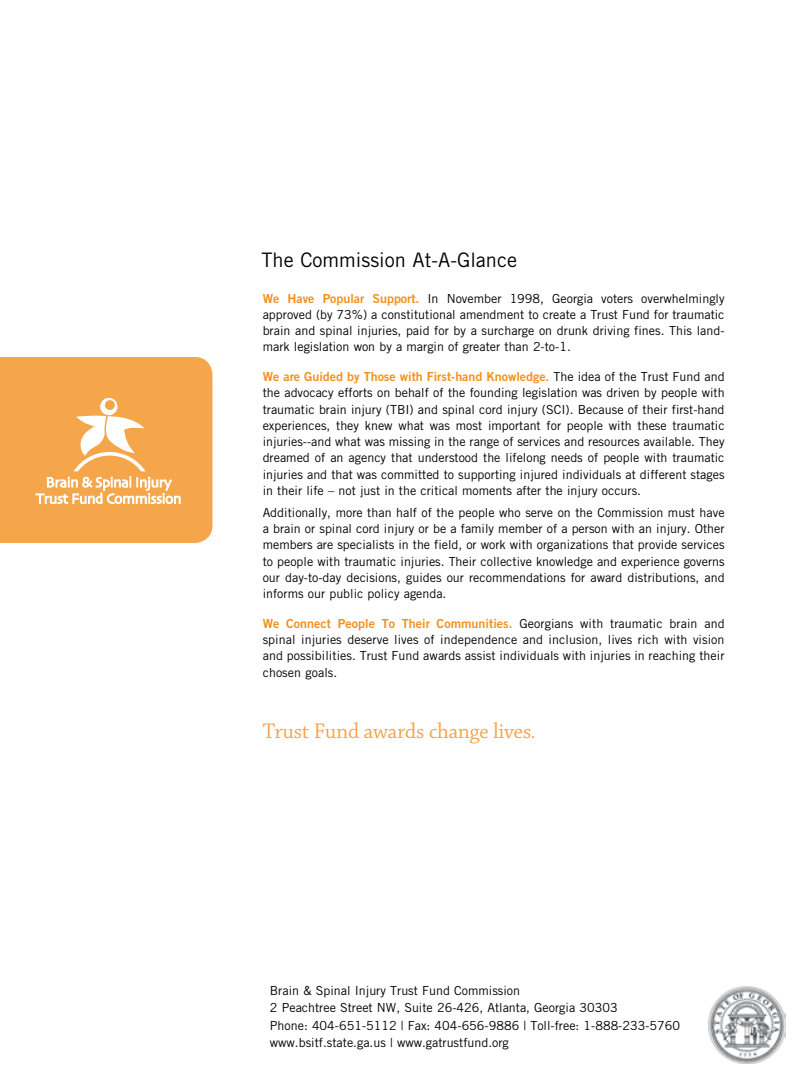
<style>
.page{position:relative;width:810px;height:1080px;background:#fff}
.page>*{position:absolute;margin:0;border:0;box-sizing:border-box;transform-origin:0 0}
.t1{font:22.5px "Chaparral MM 390 18";letter-spacing:-.035em;color:#f7a349}
.t2{font:20px "Trade Gothic";color:#000}
.t3{font:12.5px/16.2px "Trade Gothic";color:#000;text-align:justify}
.t4{font:12.5px "Trade Gothic Bold Two";color:#f4901d}
.s1{font-family:"Trade Gothic Bold Two";color:#f4901d}
.s2{font-family:"Trade Gothic";color:#000}
</style>
<div class="page">
<img style="left:708px;top:987px;width:78px;height:76px">
<div style="left:0;top:357px;width:213px;height:186px;background:#f6a64a"></div>
<svg style="left:35px;top:398px;width:146px;height:117px;background:#f7b66b"></svg>
<h2 class="t2" style="left:261px;top:248px;width:257px">The Commission At-A-Glance</h2>
<p class="t3" style="left:263px;top:290px;width:463px"><span class="s1">We Have Popular Support.</span> In November 1998, Georgia voters overwhelmingly approved (by 73%) a constitutional amendment to create a Trust Fund for traumatic brain and spinal injuries, paid for by a surcharge on drunk driving fines. This land&shy;mark legislation won by a margin of greater than 2-to-1.</p>
<p class="t4" style="left:263px;top:369px;width:463px">We are Guided by Those with First-hand Knowledge. <span class="s2">The idea of the Trust Fund and</span></p>
<p class="t3" style="left:263px;top:385px;width:463px">the advocacy efforts on behalf of the founding legislation was driven by people with traumatic brain injury (TBI) and spinal cord injury (SCI). Because of their first-hand experiences, they knew what was most important for people with these traumatic injuries--and what was missing in the range of services and resources available. They dreamed of an agency that understood the lifelong needs of people with traumatic injuries and that was committed to supporting injured individuals at different stages in their life – not just in the critical moments after the injury occurs.</p>
<p class="t3" style="left:263px;top:504px;width:463px">Additionally, more than half of the people who serve on the Commission must have a brain or spinal cord injury or be a family member of a person with an injury. Other members are specialists in the field, or work with organizations that provide services to people with traumatic injuries. Their collective knowledge and experience governs our day-to-day decisions, guides our recommendations for award distributions, and informs our public policy agenda.</p>
<p class="t4" style="left:263px;top:616px;width:463px">We Connect People To Their Communities. <span class="s2">Georgians with traumatic brain and</span></p>
<p class="t3" style="left:263px;top:631px;width:463px">spinal injuries deserve lives of independence and inclusion, lives rich with vision and possibilities. Trust Fund awards assist individuals with injuries in reaching their chosen goals.</p>
<h1 class="t1" style="left:263px;top:718px;width:276px">Trust Fund awards change lives.</h1>
<p class="t3" style="left:270px;top:981px;width:412px;line-height:17.5px;text-align:left">Brain &amp; Spinal Injury Trust Fund Commission<br>2 Peachtree Street NW, Suite 26-426, Atlanta, Georgia 30303<br>Phone: 404-651-5112 | Fax: 404-656-9886 | Toll-free: 1-888-233-5760 www.bsitf.state.ga.us | www.gatrustfund.org</p>
</div>
